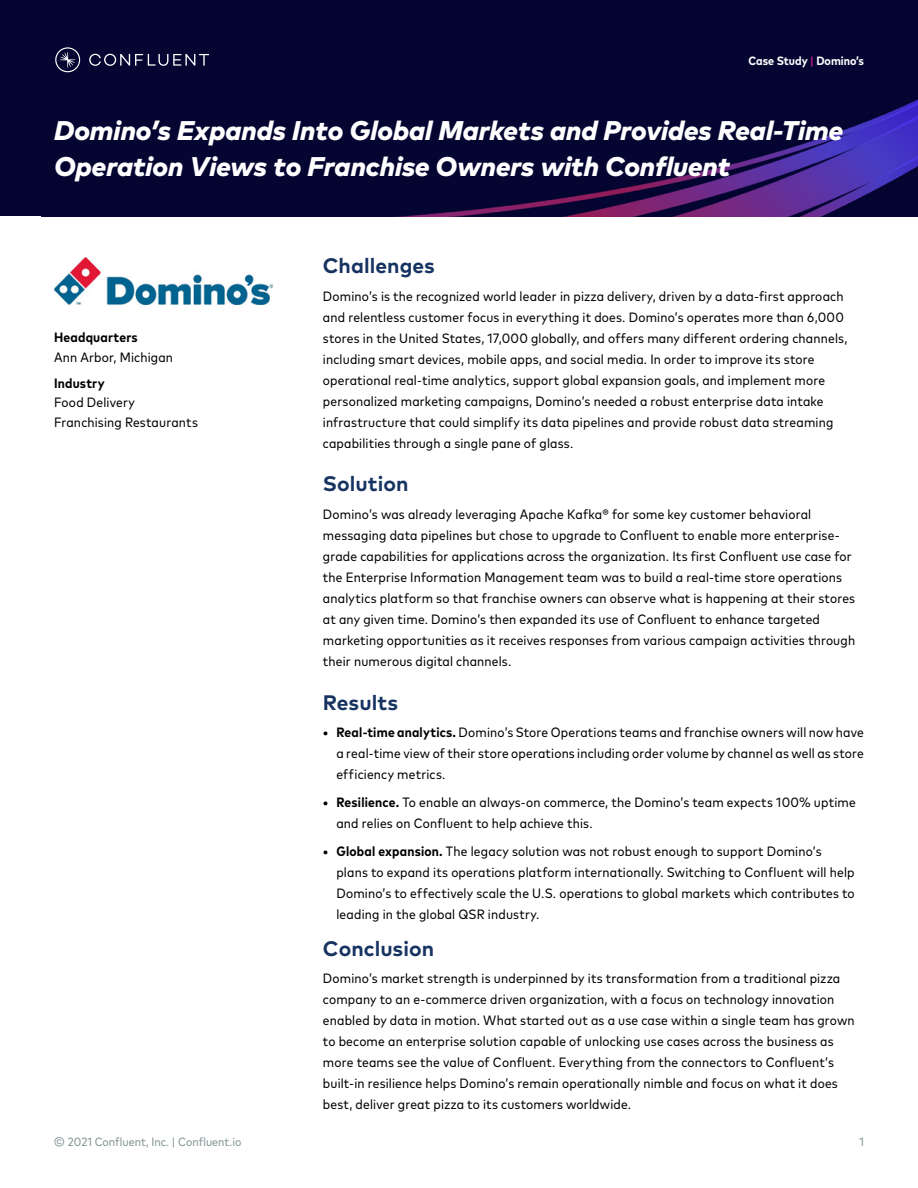
<style>
.page{position:relative;width:918px;height:1188px;background:#fff}
.page>*{position:absolute;margin:0;border:0;box-sizing:border-box;transform-origin:0 0}
.t1{font:italic 800 27px/36px "Mark Pro";letter-spacing:-.005em;color:#fff}
.t2{font:700 21px "Mark Pro";letter-spacing:.005em;color:#173361}
.t3{font:condensed 13.5px/21px "Mark Pro";letter-spacing:.015em;color:#000}
.t4{font:700 condensed 13.5px "Mark Pro";letter-spacing:.015em;color:#000}
.t5{font:condensed 12px "Mark Pro";color:#829494}
.t6{font:700 condensed 12px "Mark Pro";color:#fff}
.s1{color:#ae1b85}
.s2{font-weight:700}
</style>
<div class="page">
<div style="left:0;top:0;width:918px;height:216px;background:#040531"></div>
<img style="left:65px;top:53px;width:853px;height:163px">
<svg style="left:89px;top:54px;width:120px;height:12px"></svg>
<svg style="left:55px;top:47px;width:25px;height:25px"></svg>
<img style="left:54px;top:258px;width:218px;height:47px">
<p class="t6" style="left:748px;top:51px;width:117px">Case Study <span class="s1">|</span> Domino’s</p>
<h1 class="t1" style="left:54px;top:111px;width:791px">Domino’s Expands Into Global Markets and Provides Real-Time<br>Operation Views to Franchise Owners with Confluent</h1>
<p class="t4" style="left:54px;top:327px;width:85px">Headquarters</p>
<p class="t3" style="left:54px;top:345px;width:121px">Ann Arbor, Michigan</p>
<p class="t4" style="left:54px;top:373px;width:52px">Industry</p>
<p class="t3" style="left:54px;top:392px;width:145px;line-height:19.5px">Food Delivery<br>Franchising Restaurants</p>
<h2 class="t2" style="left:323px;top:250px;width:113px">Challenges</h2>
<p class="t3" style="left:323px;top:285px;width:526px">Domino’s is the recognized world leader in pizza delivery, driven by a data-first approach and relentless customer focus in everything it does. Domino’s operates more than 6,000 stores in the United States, 17,000 globally, and offers many different ordering channels, including smart devices, mobile apps, and social media. In order to improve its store operational real-time analytics, support global expansion goals, and implement more personalized marketing campaigns, Domino’s needed a robust enterprise data intake infrastructure that could simplify its data pipelines and provide robust data streaming capabilities through a single pane of glass.</p>
<h2 class="t2" style="left:323px;top:468px;width:87px">Solution</h2>
<p class="t3" style="left:323px;top:503px;width:534px">Domino’s was already leveraging Apache Kafka® for some key customer behavioral messaging data pipelines but chose to upgrade to Confluent to enable more enterprise&shy;grade capabilities for applications across the organization. Its first Confluent use case for the Enterprise Information Management team was to build a real-time store operations analytics platform so that franchise owners can observe what is happening at their stores at any given time. Domino’s then expanded its use of Confluent to enhance targeted marketing opportunities as it receives responses from various campaign activities through their numerous digital channels.</p>
<h2 class="t2" style="left:323px;top:686px;width:77px">Results</h2>
<p class="t3" style="left:336px;top:721px;width:529px;text-align:justify;text-indent:-14px"><span class="s2">• Real-time analytics.</span> Domino’s Store Operations teams and franchise owners will now have a real-time view of their store operations including order volume by channel as well as store efficiency metrics.</p>
<p class="t3" style="left:336px;top:791px;width:521px;text-indent:-14px"><span class="s2">• Resilience.</span> To enable an always-on commerce, the Domino’s team expects 100% uptime and relies on Confluent to help achieve this.</p>
<p class="t3" style="left:336px;top:840px;width:520px;text-indent:-14px"><span class="s2">• Global expansion.</span> The legacy solution was not robust enough to support Domino’s plans to expand its operations platform internationally. Switching to Confluent will help Domino’s to effectively scale the U.S. operations to global markets which contributes to leading in the global QSR industry.</p>
<h2 class="t2" style="left:323px;top:932px;width:113px">Conclusion</h2>
<p class="t3" style="left:323px;top:967px;width:533px">Domino’s market strength is underpinned by its transformation from a traditional pizza company to an e-commerce driven organization, with a focus on technology innovation enabled by data in motion. What started out as a use case within a single team has grown to become an enterprise solution capable of unlocking use cases across the business as more teams see the value of Confluent. Everything from the connectors to Confluent’s built-in resilience helps Domino’s remain operationally nimble and focus on what it does best, deliver great pizza to its customers worldwide.</p>
<p class="t5" style="left:54px;top:1133px;width:189px">© 2021 Confluent, Inc. | Confluent.io</p>
<p class="t5" style="left:859px;top:1133px;width:6px">1</p>
</div>
